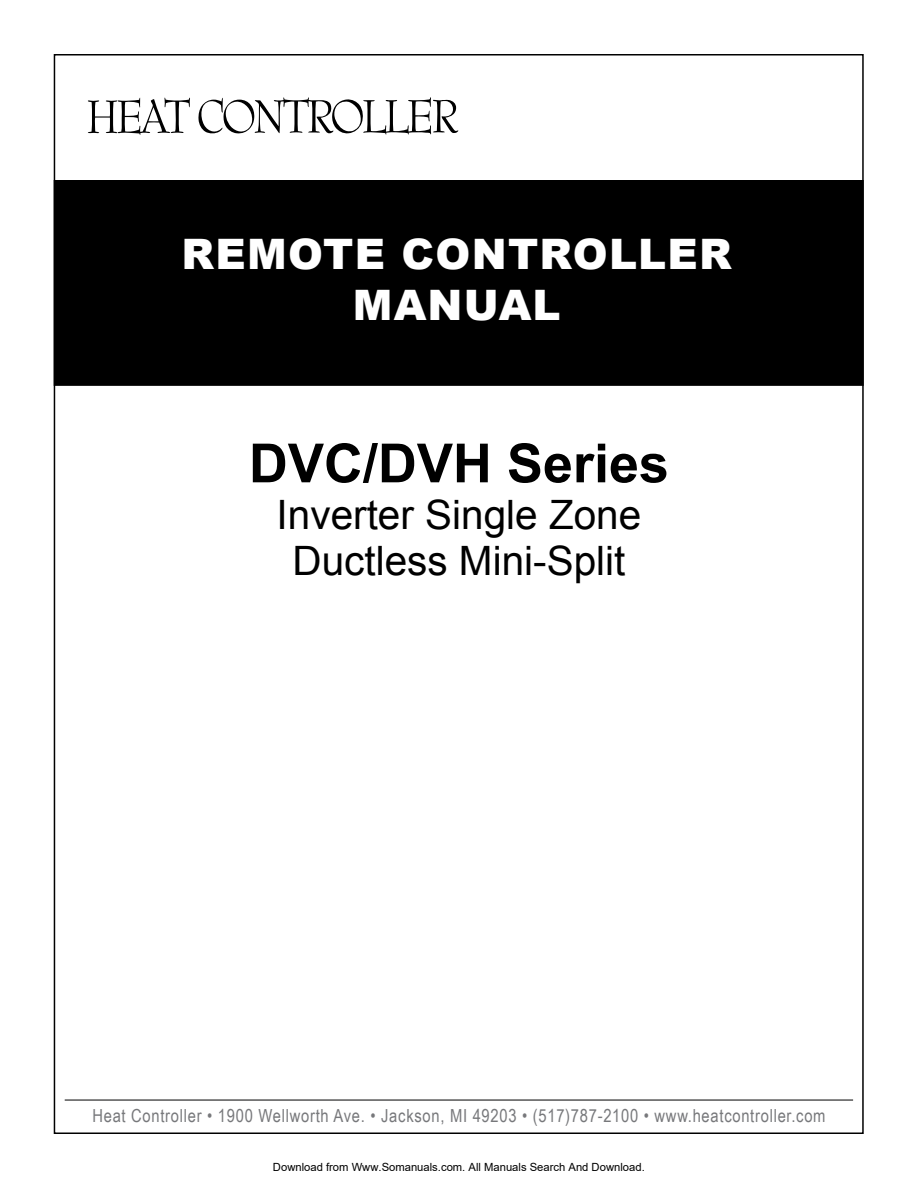
<style>
.page{position:relative;width:918px;height:1188px;background:#fff}
.page>*{position:absolute;margin:0;border:0;box-sizing:border-box;transform-origin:0 0}
.t1{font:700 54px "Arial";color:#000}
.t2{font:900 42px/51px "Arial";letter-spacing:.03em;color:#fff;text-align:center}
.t3{font:40.5px/46.5px "Arial";color:#000;text-align:center}
.t4{font:18px "Arial Narrow";letter-spacing:.04em;color:#77787b}
.t5{font:11.25px "Arial";color:#000}
</style>
<div class="page">
<hr style="left:65px;top:1100px;width:788px;height:1px;background:#000">
<div style="left:54px;top:181px;width:809px;height:204px;background:#000"></div>
<div style="left:54px;top:180px;width:810px;height:206px;border:2px solid #000"></div>
<svg style="left:88px;top:98px;width:102px;height:37px"></svg>
<svg style="left:198px;top:97px;width:260px;height:38px"></svg>
<h2 class="t2" style="left:182px;top:227px;width:552px">REMOTE CONTROLLER<br>MANUAL</h2>
<h1 class="t1" style="left:249px;top:428px;width:422px">DVC/DVH Series</h1>
<h3 class="t3" style="left:277px;top:492px;width:366px">Inverter Single Zone<br>Ductless Mini-Split</h3>
<p class="t4" style="left:92px;top:1102px;width:735px">Heat Controller • 1900 Wellworth Ave. • Jackson, MI 49203 • (517)787-2100 • www.heatcontroller.com</p>
<p class="t5" style="left:273px;top:1160px;width:373px">Download from Www.Somanuals.com. All Manuals Search And Download.</p>
</div>
